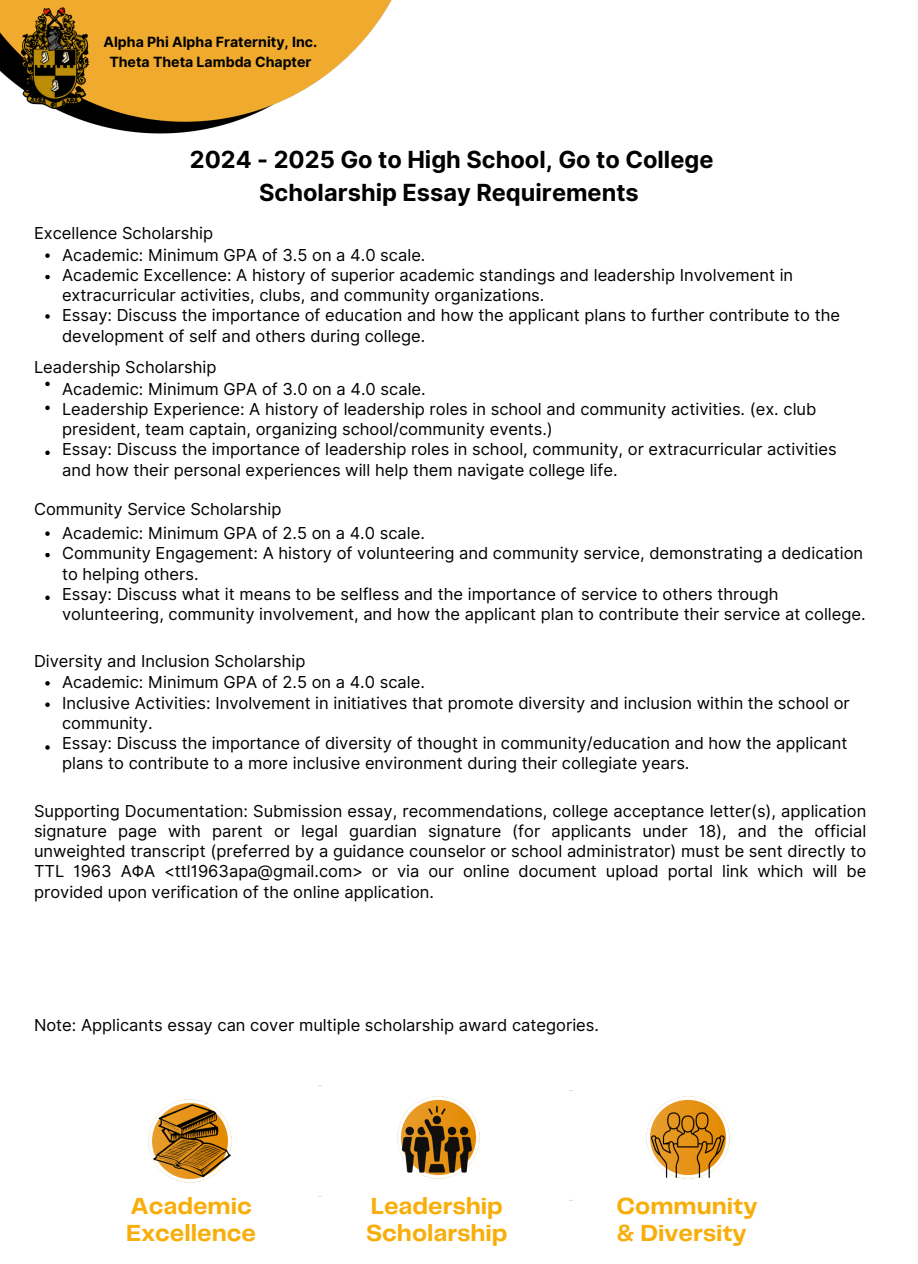
<style>
.page{position:relative;width:918px;height:1264px;background:#fff}
.page>*{position:absolute;margin:0;border:0;box-sizing:border-box;transform-origin:0 0}
.t1{font:700 24.15px/27px "Telegraf";color:#f8ae0a}
.t2{font:700 23.55px/32.7px "Inter";color:#000;text-align:center}
.t3{font:16.5px/20.2px "Inter";color:#000}
.t4{font:700 14.1px "Inter";color:#000}
</style>
<div class="page">
<img style="left:148px;top:1099px;width:84px;height:84px">
<img style="left:0;top:0;width:392px;height:134px">
<img style="left:397px;top:1096px;width:83px;height:83px">
<img style="left:646px;top:1096px;width:84px;height:83px">
<img style="left:22px;top:8px;width:66px;height:100px">
<svg style="left:45px;top:253px;width:5px;height:5px"></svg>
<svg style="left:45px;top:275px;width:5px;height:4px"></svg>
<svg style="left:45px;top:314px;width:5px;height:5px"></svg>
<svg style="left:45px;top:381px;width:5px;height:5px"></svg>
<svg style="left:45px;top:405px;width:5px;height:5px"></svg>
<svg style="left:45px;top:450px;width:5px;height:5px"></svg>
<svg style="left:45px;top:531px;width:5px;height:5px"></svg>
<svg style="left:45px;top:553px;width:5px;height:4px"></svg>
<svg style="left:45px;top:595px;width:5px;height:5px"></svg>
<svg style="left:45px;top:681px;width:5px;height:4px"></svg>
<svg style="left:45px;top:702px;width:5px;height:5px"></svg>
<svg style="left:45px;top:745px;width:5px;height:4px"></svg>
<h2 class="t4" style="left:104px;top:34px;width:215px">Alpha Phi Alpha Fraternity, Inc.</h2>
<h2 class="t4" style="left:109px;top:53px;width:204px">Theta Theta Lambda Chapter</h2>
<h2 class="t2" style="left:190px;top:143px;width:525px">2024 - 2025 Go to High School, Go to College<br>Scholarship Essay Requirements</h2>
<h2 class="t3" style="left:34px;top:223px;width:181px">Excellence Scholarship</h2>
<p class="t3" style="left:62px;top:244px;width:779px">Academic: Minimum GPA of 3.5 on a 4.0 scale.<br>Academic Excellence: A history of superior academic standings and leadership Involvement in extracurricular activities, clubs, and community organizations.<br>Essay: Discuss the importance of education and how the applicant plans to further contribute to the development of self and others during college.</p>
<p class="t3" style="left:34px;top:357px;width:184px">Leadership Scholarship</p>
<p class="t3" style="left:62px;top:378px;width:776px">Academic: Minimum GPA of 3.0 on a 4.0 scale.<br>Leadership Experience: A history of leadership roles in school and community activities. (ex. club president, team captain, organizing school/community events.)<br>Essay: Discuss the importance of leadership roles in school, community, or extracurricular activities and how their personal experiences will help them navigate college life.</p>
<h1 class="t3" style="left:34px;top:498px;width:249px">Community Service Scholarship</h1>
<p class="t3" style="left:62px;top:523px;width:805px">Academic: Minimum GPA of 2.5 on a 4.0 scale.<br>Community Engagement: A history of volunteering and community service, demonstrating a dedication to helping others.<br>Essay: Discuss what it means to be selfless and the importance of service to others through volunteering, community involvement, and how the applicant plan to contribute their service at college.</p>
<p class="t3" style="left:34px;top:650px;width:273px">Diversity and Inclusion Scholarship</p>
<h1 class="t3" style="left:62px;top:672px;width:789px">Academic: Minimum GPA of 2.5 on a 4.0 scale.<br>Inclusive Activities: Involvement in initiatives that promote diversity and inclusion within the school or community.<br>Essay: Discuss the importance of diversity of thought in community/education and how the applicant plans to contribute to a more inclusive environment during their collegiate years.</h1>
<h1 class="t3" style="left:34px;top:800px;width:834px;text-align:justify">Supporting Documentation: Submission essay, recommendations, college acceptance letter(s), application signature page with parent or legal guardian signature (for applicants under 18), and the official unweighted transcript (preferred by a guidance counselor or school administrator) must be sent directly to TTL 1963 AΦA &lt;ttl1963apa@gmail.com&gt; or via our online document upload portal link which will be provided upon verification of the online application.</h1>
<h2 class="t3" style="left:34px;top:1014px;width:567px">Note: Applicants essay can cover multiple scholarship award categories.</h2>
<h2 class="t1" style="left:126px;top:1193px;width:131px">Academic<br>Excellence</h2>
<h2 class="t1" style="left:371px;top:1193px;width:133px">Leadership</h2>
<h2 class="t1" style="left:366px;top:1220px;width:143px">Scholarship</h2>
<h1 class="t1" style="left:617px;top:1193px;width:142px">Community &amp; Diversity</h1>
</div>
